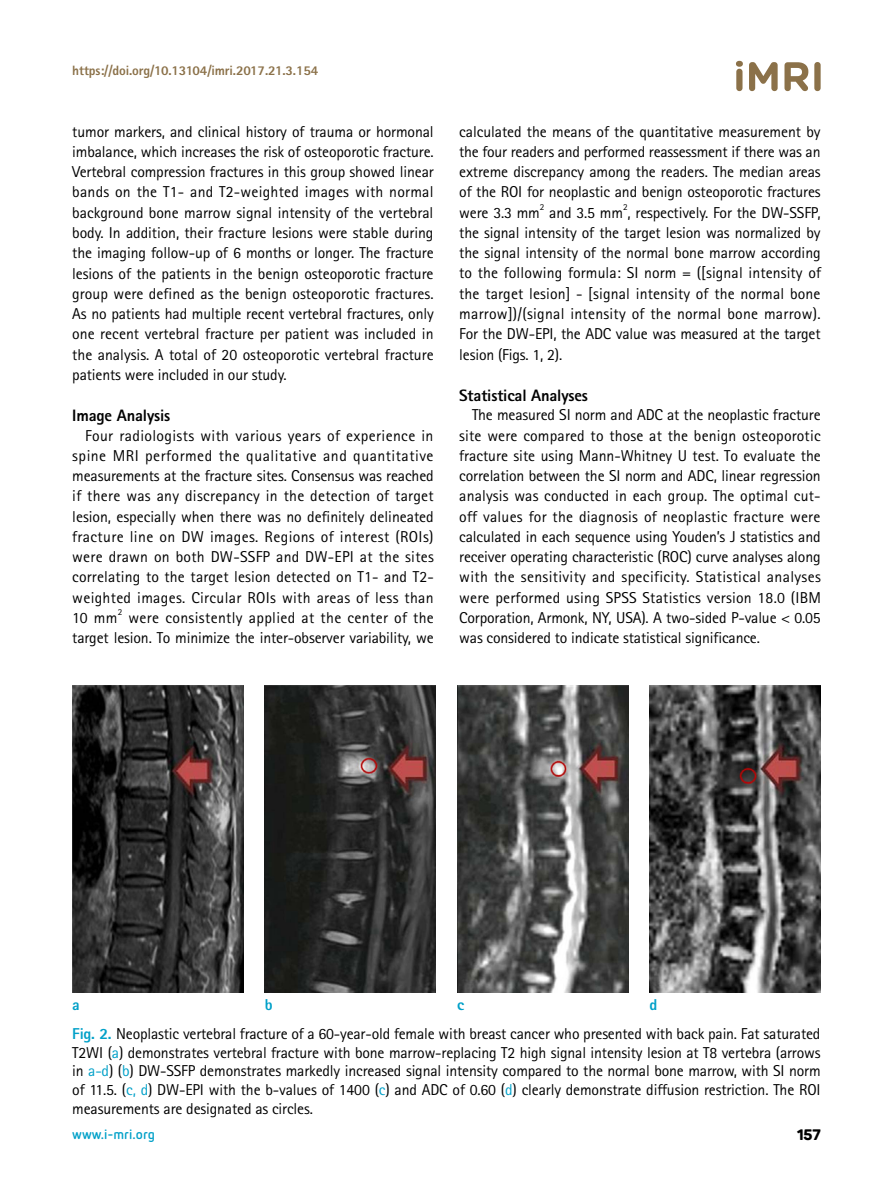
<style>
.page{position:relative;width:893px;height:1191px;background:#fff}
.page>*{position:absolute;margin:0;border:0;box-sizing:border-box;transform-origin:0 0}
.t1{font:800 16.5px "Rotis Sans Serif Std";letter-spacing:-.01em;color:#000}
.t2{font:15.75px/20.2px "Rotis Sans Serif Std";letter-spacing:-.01em;color:#000;text-align:justify}
.t3{font:800 15.75px "Rotis Sans Serif Std";color:#00a0c8}
.t4{font:800 15px "Panton";color:#000}
.t5{font:800 13.5px "Rotis Sans Serif Std";letter-spacing:-.01em;color:#8b7149}
.t6{font:700 13.5px "Netto Pro";color:#00a0c8}
.t7{font:9.15px "Rotis Sans Serif Std";color:#000}
.s1{font-weight:800;color:#00a0c8}
.s2{color:#00a0c8}
</style>
<div class="page">
<svg style="left:736px;top:61px;width:7px;height:30px"></svg>
<svg style="left:749px;top:62px;width:29px;height:29px"></svg>
<svg style="left:784px;top:62px;width:24px;height:29px"></svg>
<svg style="left:814px;top:62px;width:7px;height:29px"></svg>
<img style="left:72px;top:686px;width:171px;height:306px">
<img style="left:265px;top:686px;width:171px;height:306px">
<img style="left:457px;top:686px;width:171px;height:306px">
<img style="left:649px;top:686px;width:172px;height:306px">
<p class="t5" style="left:72px;top:62px;width:247px">https://doi.org/10.13104/imri.2017.21.3.154</p>
<p class="t2" style="left:72px;top:121px;width:363px">tumor markers, and clinical history of trauma or hormonal imbalance, which increases the risk of osteoporotic fracture.<br>Vertebral compression fractures in this group showed linear bands on the T1- and T2-weighted images with normal background bone marrow signal intensity of the vertebral body. In addition, their fracture lesions were stable during the imaging follow-up of 6 months or longer. The fracture lesions of the patients in the benign osteoporotic fracture group were defined as the benign osteoporotic fractures.<br>As no patients had multiple recent vertebral fractures, only one recent vertebral fracture per patient was included in the analysis. A total of 20 osteoporotic vertebral fracture patients were included in our study.</p>
<p class="t1" style="left:72px;top:405px;width:100px">Image Analysis</p>
<p class="t2" style="left:72px;top:425px;width:363px;text-indent:13px">Four radiologists with various years of experience in spine MRI performed the qualitative and quantitative measurements at the fracture sites. Consensus was reached if there was any discrepancy in the detection of target lesion, especially when there was no definitely delineated fracture line on DW images. Regions of interest (ROIs) were drawn on both DW-SSFP and DW-EPI at the sites correlating to the target lesion detected on T1- and T2- weighted images. Circular ROIs with areas of less than 10 mm</p>
<p class="t7" style="left:118px;top:607px;width:6px">2</p>
<p class="t2" style="left:72px;top:607px;width:363px;text-align:right">were consistently applied at the center of the<br>target lesion. To minimize the inter-observer variability, we</p>
<p class="t2" style="left:459px;top:121px;width:363px">calculated the means of the quantitative measurement by the four readers and performed reassessment if there was an extreme discrepancy among the readers. The median areas of the ROI for neoplastic and benign osteoporotic fractures were 3.3 mm</p>
<p class="t7" style="left:623px;top:202px;width:6px">2</p>
<p class="t2" style="left:459px;top:222px;width:363px">the signal intensity of the target lesion was normalized by the signal intensity of the normal bone marrow according to the following formula: SI norm = ([signal intensity of the target lesion] - [signal intensity of the normal bone marrow])/(signal intensity of the normal bone marrow).<br>For the DW-EPI, the ADC value was measured at the target lesion (Figs. 1, 2).</p>
<p class="t1" style="left:459px;top:384px;width:130px">Statistical Analyses</p>
<p class="t2" style="left:459px;top:405px;width:363px;text-indent:13px">The measured SI norm and ADC at the neoplastic fracture site were compared to those at the benign osteoporotic fracture site using Mann-Whitney U test. To evaluate the correlation between the SI norm and ADC, linear regression analysis was conducted in each group. The optimal cut&shy;off values for the diagnosis of neoplastic fracture were calculated in each sequence using Youden’s J statistics and receiver operating characteristic (ROC) curve analyses along with the sensitivity and specificity. Statistical analyses were performed using SPSS Statistics version 18.0 (IBM Corporation, Armonk, NY, USA). A two-sided P-value &lt; 0.05 was considered to indicate statistical significance.</p>
<p class="t7" style="left:540px;top:202px;width:6px">2</p>
<p class="t2" style="left:549px;top:202px;width:273px">and 3.5 mm , respectively. For the DW-SSFP,</p>
<p class="t3" style="left:72px;top:994px;width:9px">a</p>
<p class="t3" style="left:265px;top:994px;width:9px">b</p>
<p class="t3" style="left:457px;top:994px;width:8px">c</p>
<p class="t3" style="left:649px;top:994px;width:9px">d</p>
<p class="t2" style="left:72px;top:1024px;width:750px;line-height:18.8px"><span class="s1">Fig. 2.</span> Neoplastic vertebral fracture of a 60-year-old female with breast cancer who presented with back pain. Fat saturated T2WI (<span class="s2">a</span>) demonstrates vertebral fracture with bone marrow-replacing T2 high signal intensity lesion at T8 vertebra (arrows in <span class="s2">a-d</span>) (<span class="s2">b</span>) DW-SSFP demonstrates markedly increased signal intensity compared to the normal bone marrow, with SI norm of 11.5. (<span class="s2">c, d</span>) DW-EPI with the b-values of 1400 (<span class="s2">c</span>) and ADC of 0.60 (<span class="s2">d</span>) clearly demonstrate diffusion restriction. The ROI measurements are designated as circles.</p>
<p class="t6" style="left:72px;top:1124px;width:84px">www.i-mri.org</p>
<p class="t4" style="left:797px;top:1125px;width:25px">157</p>
</div>
